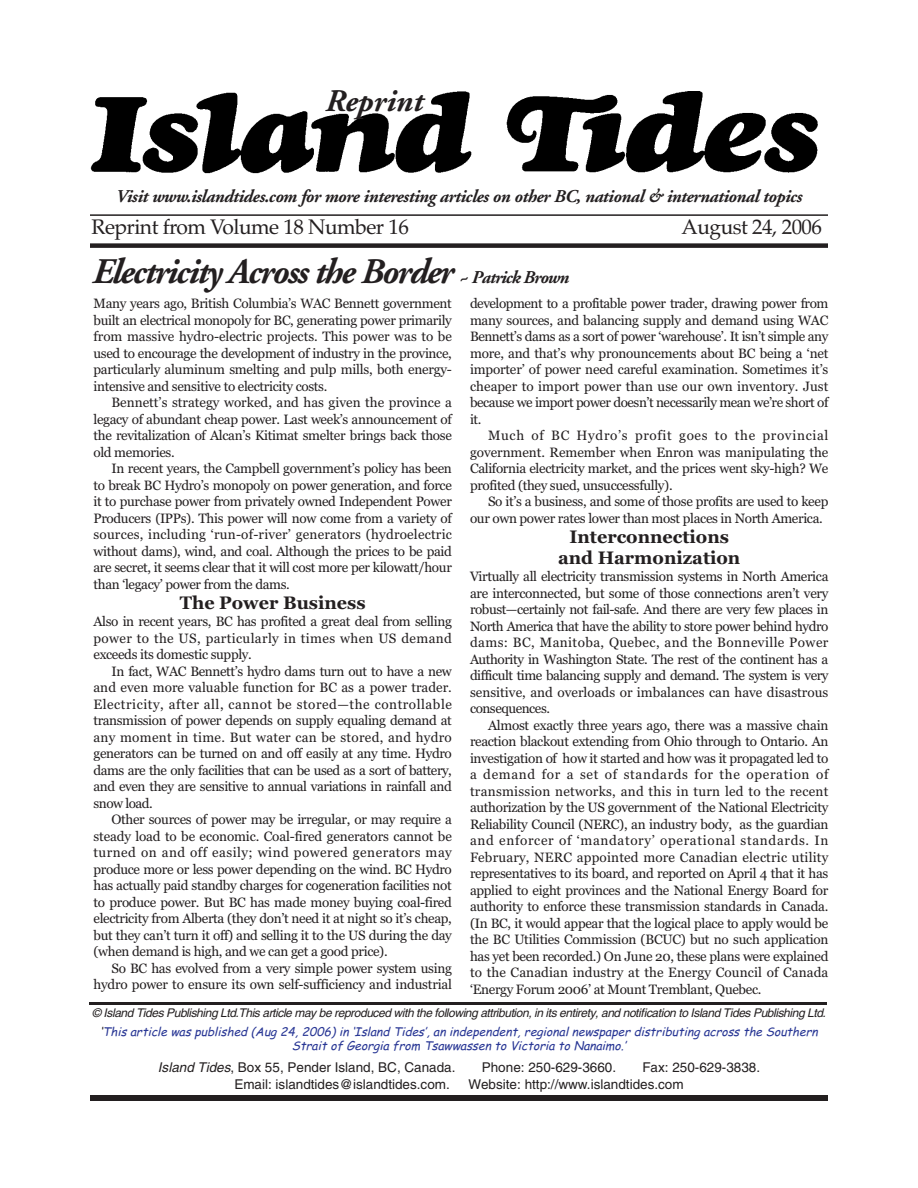
<style>
.page{position:relative;width:918px;height:1188px;background:#fff}
.page>*{position:absolute;margin:0;border:0;box-sizing:border-box;transform-origin:0 0}
.t1{font:italic 700 36px "Adobe Garamond";letter-spacing:-.05em;color:#231f20}
.t2{font:italic 700 31.5px "Adobe Garamond";color:#231f20}
.t3{font:21px "Palatino";letter-spacing:-.025em;color:#231f20}
.t4{font:italic 700 18px "Adobe Garamond";letter-spacing:-.025em;color:#231f20}
.t5{font:700 18px/21px "Georgia";color:#231f20;text-align:center}
.t6{font:13.5px/16.5px "Georgia";letter-spacing:-.025em;color:#231f20;text-align:justify}
.t7{font:13.5px "Helvetica";color:#231f20}
.t8{font:italic 12px/14.5px "Comic Sans MS";color:#293795;text-align:center}
.t9{font:italic 12px "Helvetica";letter-spacing:-.035em;color:#231f20}
.s1{font-size:18px}
.s2{color:#231f20}
.s3{font-style:italic}
</style>
<div class="page">
<hr style="left:90px;top:214px;width:738px;height:2px;background:#231f20">
<div style="left:90px;top:243px;width:738px;height:5px;background:#231f20"></div>
<img style="left:90px;top:92px;width:728px;height:81px">
<hr style="left:89px;top:1002px;width:738px;height:3px;background:#231f20">
<div style="left:90px;top:1095px;width:738px;height:6px;background:#231f20"></div>
<h2 class="t2" style="left:326px;top:89px;width:99px">Reprint</h2>
<h3 class="t4" style="left:116px;top:189px;width:688px">Visit www.islandtides.com for more interesting articles on other BC, national &amp; international topics</h3>
<h3 class="t3" style="left:92px;top:214px;width:319px">Reprint from Volume 18 Number 16</h3>
<h3 class="t3" style="left:682px;top:214px;width:142px">August 24, 2006</h3>
<h1 class="t1" style="left:93px;top:257px;width:478px">Electricity Across the Border <span class="s1">~ Patrick Brown</span></h1>
<p class="t6" style="left:93px;top:295px;width:360px">Many years ago, British Columbia’s WAC Bennett government built an electrical monopoly for BC, generating power primarily from massive hydro-electric projects. This power was to be used to encourage the development of industry in the province, particularly aluminum smelting and pulp mills, both energy&shy;intensive and sensitive to electricity costs.</p>
<p class="t6" style="left:93px;top:394px;width:360px;text-indent:18px">Bennett’s strategy worked, and has given the province a legacy of abundant cheap power. Last week’s announcement of the revitalization of Alcan’s Kitimat smelter brings back those old memories.</p>
<p class="t6" style="left:93px;top:460px;width:360px;text-indent:18px">In recent years, the Campbell government’s policy has been to break BC Hydro’s monopoly on power generation, and force it to purchase power from privately owned Independent Power Producers (IPPs). This power will now come from a variety of sources, including ‘run-of-river’ generators (hydroelectric without dams), wind, and coal. Although the prices to be paid are secret, it seems clear that it will cost more per kilowatt/hour than ‘legacy’ power from the dams.</p>
<h3 class="t5" style="left:180px;top:592px;width:187px">The Power Business</h3>
<p class="t6" style="left:93px;top:613px;width:360px">Also in recent years, BC has profited a great deal from selling power to the US, particularly in times when US demand exceeds its domestic supply.</p>
<p class="t6" style="left:93px;top:663px;width:360px;text-indent:18px">In fact, WAC Bennett’s hydro dams turn out to have a new and even more valuable function for BC as a power trader.<br>Electricity, after all, cannot be stored—the controllable transmission of power depends on supply equaling demand at any moment in time. But water can be stored, and hydro generators can be turned on and off easily at any time. Hydro dams are the only facilities that can be used as a sort of battery, and even they are sensitive to annual variations in rainfall and snow load.</p>
<p class="t6" style="left:93px;top:811px;width:360px;text-indent:18px">Other sources of power may be irregular, or may require a steady load to be economic. Coal-fired generators cannot be turned on and off easily; wind powered generators may produce more or less power depending on the wind. BC Hydro has actually paid standby charges for cogeneration facilities not to produce power. But BC has made money buying coal-fired electricity from Alberta (they don’t need it at night so it’s cheap, but they can’t turn it off) and selling it to the US during the day (when demand is high, and we can get a good price).</p>
<p class="t6" style="left:93px;top:960px;width:360px;text-align:right">So BC has evolved from a very simple power system using hydro power to ensure its own self-sufficiency and industrial</p>
<p class="t6" style="left:470px;top:295px;width:360px">development to a profitable power trader, drawing power from many sources, and balancing supply and demand using WAC Bennett’s dams as a sort of power ‘warehouse’. It isn’t simple any more, and that’s why pronouncements about BC being a ‘net importer’ of power need careful examination. Sometimes it’s cheaper to import power than use our own inventory. Just because we import power doesn’t necessarily mean we’re short of it.</p>
<p class="t6" style="left:470px;top:427px;width:360px;text-indent:18px">Much of BC Hydro’s profit goes to the provincial government. Remember when Enron was manipulating the California electricity market, and the prices went sky-high? We profited (they sued, unsuccessfully).</p>
<p class="t6" style="left:470px;top:493px;width:360px;text-indent:18px">So it’s a business, and some of those profits are used to keep our own power rates lower than most places in North America.</p>
<h3 class="t5" style="left:558px;top:526px;width:184px">Interconnections and Harmonization</h3>
<p class="t6" style="left:470px;top:568px;width:360px">Virtually all electricity transmission systems in North America are interconnected, but some of those connections aren’t very robust—certainly not fail-safe. And there are very few places in North America that have the ability to store power behind hydro dams: BC, Manitoba, Quebec, and the Bonneville Power Authority in Washington State. The rest of the continent has a difficult time balancing supply and demand. The system is very sensitive, and overloads or imbalances can have disastrous consequences.</p>
<p class="t6" style="left:470px;top:717px;width:360px;text-indent:18px">Almost exactly three years ago, there was a massive chain reaction blackout extending from Ohio through to Ontario. An investigation of how it started and how was it propagated led to a demand for a set of standards for the operation of transmission networks, and this in turn led to the recent authorization by the US government of the National Electricity Reliability Council (NERC), an industry body, as the guardian and enforcer of ‘mandatory’ operational standards. In February, NERC appointed more Canadian electric utility representatives to its board, and reported on April 4 that it has applied to eight provinces and the National Energy Board for authority to enforce these transmission standards in Canada. (In BC, it would appear that the logical place to apply would be the BC Utilities Commission (BCUC) but no such application has yet been recorded.) On June 20, these plans were explained to the Canadian industry at the Energy Council of Canada ‘Energy Forum 2006’ at Mount Tremblant, Quebec.</p>
<p class="t9" style="left:92px;top:1008px;width:735px">© Island Tides Publishing Ltd.This article may be reproduced with the following attribution, in its entirety, and notification to Island Tides Publishing Ltd.</p>
<p class="t8" style="left:100px;top:1024px;width:723px"><span class="s2">‘</span>Thisarticlewaspublished (Aug24,2006)in‘Island Tides’,anindependent,regionalnewspaperdistributingacrosstheSouthern<br>StraitofGeorgiafrom TsawwassentoVictoriatoNanaimo.’</p>
<p class="t7" style="left:158px;top:1063px;width:299px"><span class="s3">Island Tides</span>, Box 55, Pender Island, BC, Canada.</p>
<p class="t7" style="left:482px;top:1063px;width:136px">Phone: 250-629-3660.</p>
<p class="t7" style="left:642px;top:1063px;width:119px">Fax: 250-629-3838.</p>
<p class="t7" style="left:234px;top:1079px;width:217px">Email: islandtides@islandtides.com.</p>
<p class="t7" style="left:469px;top:1079px;width:217px">Website: http://www.islandtides.com</p>
</div>
